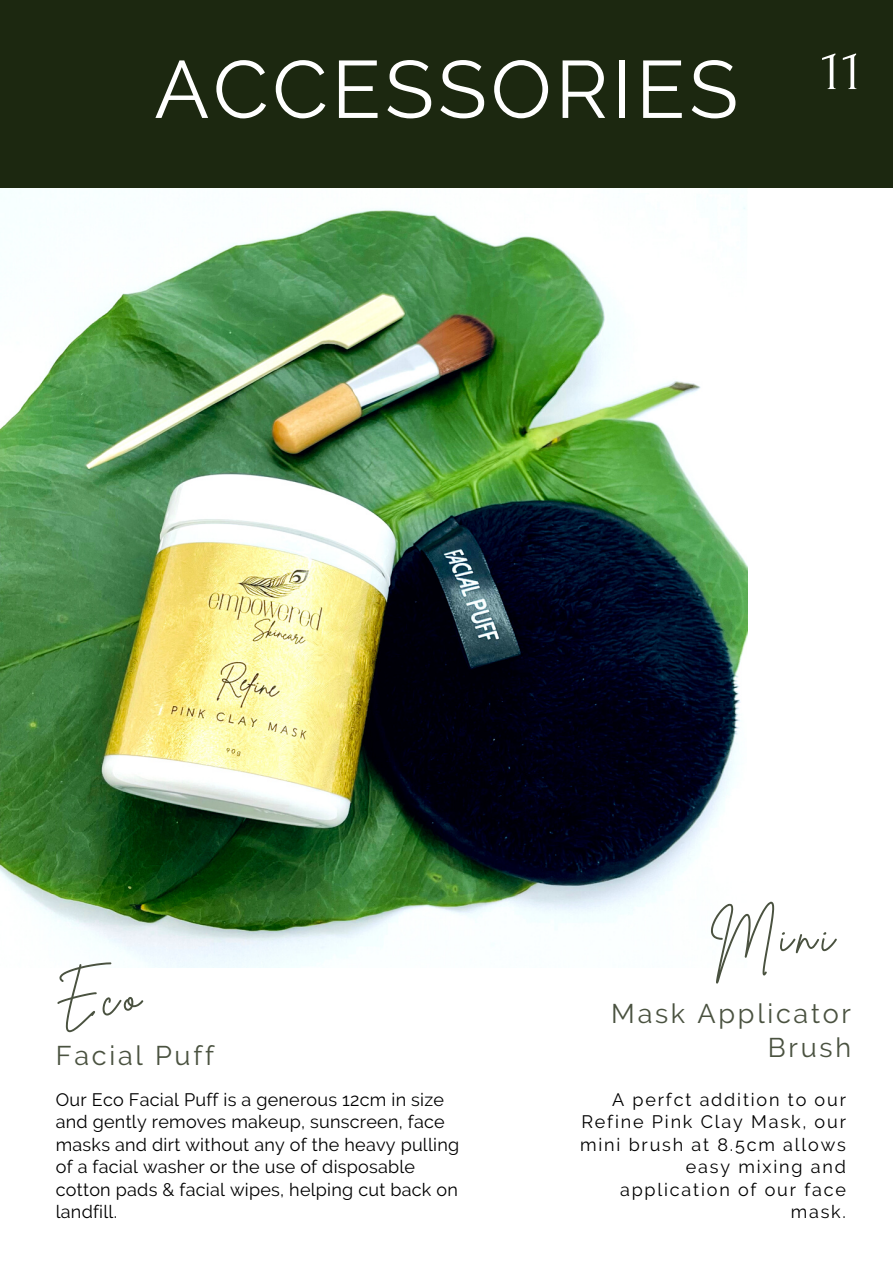
<style>
.page{position:relative;width:893px;height:1264px;background:#fff}
.page>*{position:absolute;margin:0;border:0;box-sizing:border-box;transform-origin:0 0}
.t1{font:81px "Raleway";letter-spacing:.045em;color:#fff}
.t2{font:57px "Forum";color:#fff}
.t3{font:51px "Brittany Signature";letter-spacing:.1em;color:#4a5240}
.t4{font:27px/33.8px "Raleway";letter-spacing:.1em;color:#4a5240;text-align:right}
.t5{font:18px/22.5px "Raleway";letter-spacing:.015em;color:#000}
.t6{font:18px/22.5px "Raleway";letter-spacing:.1em;color:#000;text-align:right}
</style>
<div class="page">
<div style="left:0;top:0;width:892px;height:188px;background:#1c2810"></div>
<img style="left:0;top:206px;width:747px;height:761px">
<h1 class="t1" style="left:154px;top:42px;width:585px">ACCESSORIES</h1>
<h2 class="t2" style="left:821px;top:40px;width:41px">11</h2>
<h3 class="t3" style="left:56px;top:963px;width:86px">Eco</h3>
<h3 class="t4" style="left:56px;top:1038px;width:160px">Facial Puff</h3>
<p class="t5" style="left:56px;top:1088px;width:405px">Our Eco Facial Puff is a generous 12cm in size and gently removes makeup, sunscreen, face masks and dirt without any of the heavy pulling of a facial washer or the use of disposable cotton pads &amp; facial wipes, helping cut back on landfill.</p>
<h3 class="t3" style="left:710px;top:902px;width:125px">Mini</h3>
<h3 class="t4" style="left:611px;top:996px;width:241px">Mask Applicator<br>Brush</h3>
<p class="t6" style="left:580px;top:1088px;width:267px">A perfct addition to our<br>Refine Pink Clay Mask, our mini brush at 8.5cm allows easy mixing and application of our face mask.</p>
</div>
